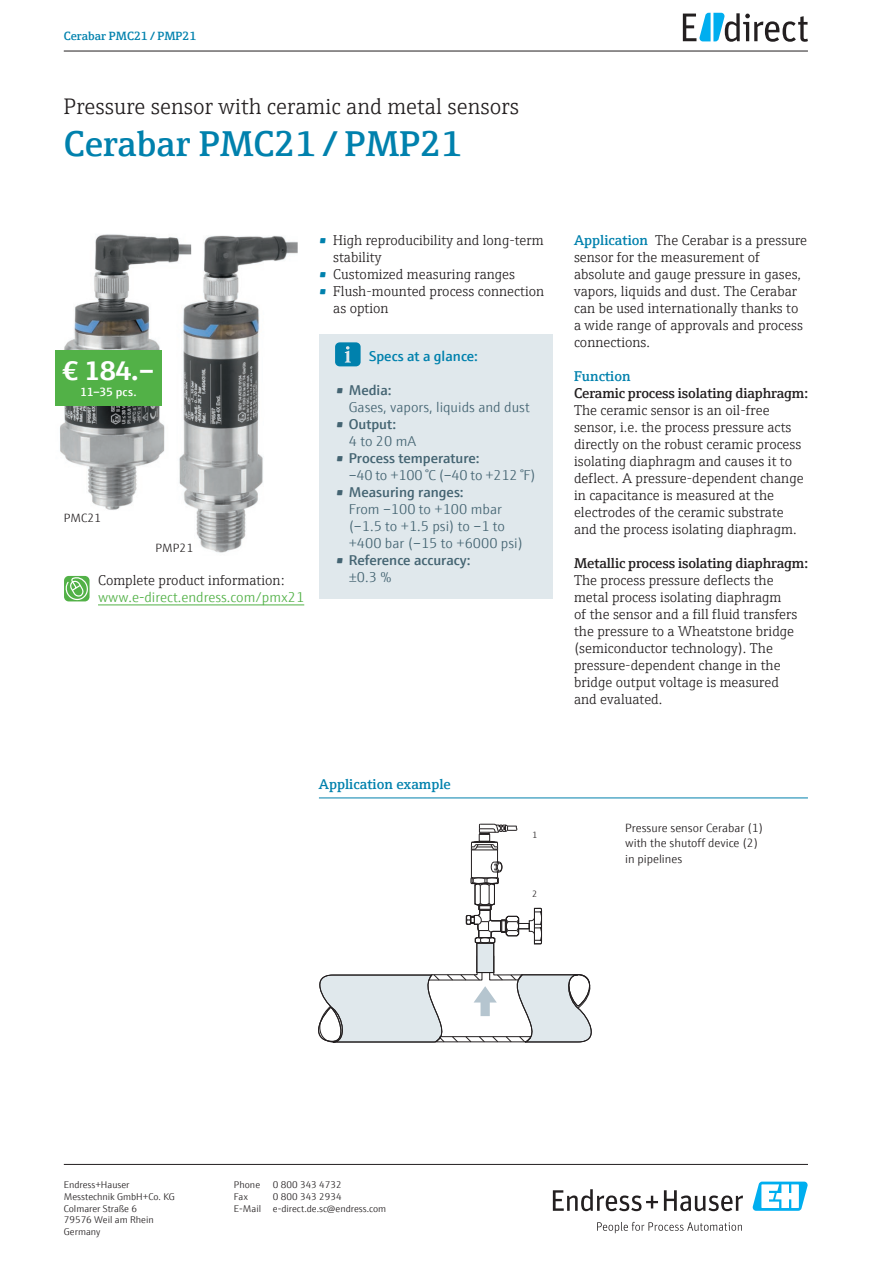
<style>
.page{position:relative;width:893px;height:1263px;background:#fff}
.page>*{position:absolute;margin:0;border:0;box-sizing:border-box;transform-origin:0 0}
.t1{font:600 36px "E+H Serif";color:#0081ad}
.t2{font:700 27px "E+H Sans";color:#fff}
.t3{font:300 22.5px "E+H Serif";color:#231f20}
.t4{font:300 14.25px/17px "E+H Serif";color:#231f20}
.t5{font:300 14.25px/17px "E+H Sans";color:#446472}
.t6{font:600 14.25px "E+H Sans";color:#446472}
.t7{font:600 14.25px "E+H Serif";letter-spacing:-.01em;color:#231f20}
.t8{font:300 14.25px "E+H Sans";color:#52b147}
.t9{font:600 14.25px "E+H Serif";color:#0081ad}
.t10{font:600 14.25px "E+H Sans";color:#0081ad}
.t11{font:300 12px/15px "E+H Sans";color:#231f20}
.t12{font:600 12px "E+H Serif";color:#0081ad}
.t13{font:600 12px "E+H Sans";letter-spacing:-.005em;color:#fff}
.t14{font:300 9.75px/11.7px "E+H Sans";color:#231f20}
.t15{font:300 9.15px "E+H Sans";color:#231f20}
.s1{font-weight:600;color:#0081ad}
</style>
<div class="page">
<div style="left:319px;top:334px;width:234px;height:265px;background:#e0e8ec"></div>
<svg style="left:335px;top:342px;width:26px;height:24px"></svg>
<hr style="left:319px;top:798px;width:489px;height:1px;background:#0081ad">
<div style="left:477px;top:943px;width:17px;height:29px;background:#e0e8ec"></div>
<div style="left:477px;top:942px;width:17px;height:31px;border:1px solid #231f20"></div>
<svg style="left:318px;top:955px;width:273px;height:87px"></svg>
<div style="left:518px;top:923px;width:11px;height:6px;border:1px solid #231f20"></div>
<svg style="left:529px;top:908px;width:13px;height:36px"></svg>
<hr style="left:541px;top:910px;width:1px;height:32px;background:#231f20">
<svg style="left:466px;top:824px;width:53px;height:119px"></svg>
<hr style="left:98px;top:605px;width:206px;height:1px;background:#52b147">
<svg style="left:64px;top:576px;width:26px;height:25px"></svg>
<svg style="left:66px;top:576px;width:23px;height:25px"></svg>
<img style="left:55px;top:234px;width:115px;height:276px">
<img style="left:170px;top:235px;width:128px;height:318px">
<div style="left:55px;top:351px;width:107px;height:55px;background:#52b147"></div>
<svg style="left:683px;top:13px;width:125px;height:29px"></svg>
<svg style="left:553px;top:1189px;width:105px;height:22px"></svg>
<svg style="left:664px;top:1190px;width:79px;height:21px"></svg>
<svg style="left:597px;top:1222px;width:145px;height:11px"></svg>
<svg style="left:752px;top:1181px;width:56px;height:30px"></svg>
<hr style="left:64px;top:1164px;width:744px;height:1px;background:#231f20">
<hr style="left:64px;top:51px;width:744px;height:1px;background:#231f20">
<p class="t12" style="left:64px;top:27px;width:134px">Cerabar PMC21 / PMP21</p>
<h3 class="t3" style="left:64px;top:90px;width:457px">Pressure sensor with ceramic and metal sensors</h3>
<h1 class="t1" style="left:64px;top:117px;width:400px">Cerabar PMC21 / PMP21</h1>
<h2 class="t2" style="left:63px;top:349px;width:93px">€ 184.–</h2>
<p class="t13" style="left:80px;top:382px;width:58px">11–35 pcs.</p>
<p class="t11" style="left:64px;top:509px;width:39px">PMC21</p>
<p class="t11" style="left:155px;top:539px;width:40px">PMP21</p>
<p class="t4" style="left:98px;top:571px;width:188px">Complete product information:</p>
<p class="t8" style="left:98px;top:586px;width:208px">www.e-direct.endress.com/pmx21</p>
<p class="t4" style="left:333px;top:230px;width:212px;text-indent:-14px"><span class="s1">•</span> High reproducibility and long-term stability</p>
<p class="t4" style="left:319px;top:264px;width:198px"><span class="s1">•</span> Customized measuring ranges</p>
<p class="t4" style="left:333px;top:282px;width:213px;text-indent:-14px"><span class="s1">•</span> Flush-mounted process connection as option</p>
<p class="t10" style="left:369px;top:345px;width:110px">Specs at a glance:</p>
<p class="t6" style="left:336px;top:379px;width:57px">• Media:</p>
<p class="t5" style="left:349px;top:397px;width:183px">Gases, vapors, liquids and dust</p>
<p class="t6" style="left:336px;top:413px;width:62px">• Output:</p>
<p class="t5" style="left:349px;top:431px;width:69px">4 to 20 mA</p>
<p class="t6" style="left:336px;top:447px;width:145px">• Process temperature:</p>
<p class="t5" style="left:349px;top:465px;width:189px">–40 to +100 °C (–40 to +212 °F)</p>
<p class="t6" style="left:336px;top:481px;width:129px">• Measuring ranges:</p>
<p class="t5" style="left:349px;top:499px;width:176px">From –100 to +100 mbar (–1.5 to +1.5 psi) to –1 to +400 bar (–15 to +6000 psi)</p>
<p class="t6" style="left:336px;top:549px;width:136px">• Reference accuracy:</p>
<p class="t5" style="left:349px;top:567px;width:44px">±0.3 %</p>
<p class="t9" style="left:319px;top:773px;width:134px">Application example</p>
<p class="t15" style="left:532px;top:828px;width:7px">1</p>
<p class="t15" style="left:532px;top:887px;width:7px">2</p>
<p class="t4" style="left:574px;top:230px;width:235px"><span class="s1">Application</span> The Cerabar is a pressure sensor for the measurement of absolute and gauge pressure in gases, vapors, liquids and dust. The Cerabar can be used internationally thanks to a wide range of approvals and process connections.</p>
<p class="t9" style="left:574px;top:365px;width:58px">Function</p>
<p class="t7" style="left:574px;top:382px;width:235px">Ceramic process isolating diaphragm:</p>
<p class="t4" style="left:574px;top:401px;width:231px">The ceramic sensor is an oil-free sensor, i.e. the process pressure acts directly on the robust ceramic process isolating diaphragm and causes it to deflect. A pressure-dependent change in capacitance is measured at the electrodes of the ceramic substrate and the process isolating diaphragm.</p>
<p class="t7" style="left:574px;top:552px;width:235px">Metallic process isolating diaphragm:</p>
<p class="t4" style="left:574px;top:571px;width:225px">The process pressure deflects the metal process isolating diaphragm<br>of the sensor and a fill fluid transfers the pressure to a Wheatstone bridge (semiconductor technology). The pressure-dependent change in the bridge output voltage is measured and evaluated.</p>
<p class="t11" style="left:625px;top:820px;width:140px">Pressure sensor Cerabar (1) with the shutoff device (2) in pipelines</p>
<p class="t14" style="left:64px;top:1178px;width:113px">Endress+Hauser<br>Messtechnik GmbH+Co. KG<br>Colmarer Straße 6<br>79576 Weil am Rhein<br>Germany</p>
<p class="t14" style="left:234px;top:1178px;width:28px">Phone</p>
<p class="t14" style="left:273px;top:1178px;width:70px">0 800 343 4732</p>
<p class="t14" style="left:234px;top:1190px;width:154px;text-align:center">0 800 343 2934<br>E-Mail e-direct.de.sc@endress.com</p>
<p class="t14" style="left:234px;top:1190px;width:16px">Fax</p>
</div>
